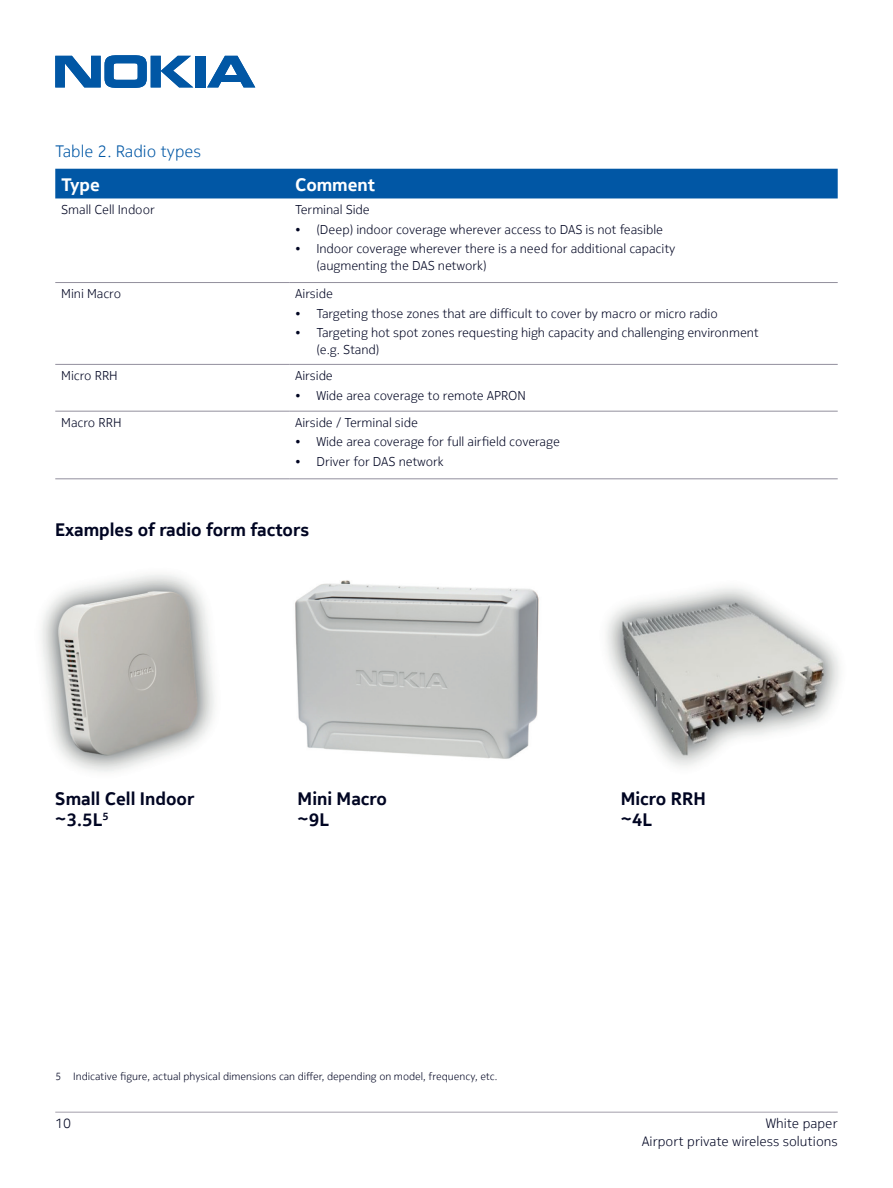
<style>
.page{position:relative;width:893px;height:1188px;background:#fff}
.page>*{position:absolute;margin:0;border:0;box-sizing:border-box;transform-origin:0 0}
.t1{font:700 18px/21.6px "Nokia Pure Text";color:#000522}
.t2{font:700 18px "Nokia Pure Text";letter-spacing:-.005em;color:#fff}
.t3{font:300 16.5px "Nokia Pure Text";color:#0157a5}
.t4{font:300 13.5px/18.6px "Nokia Pure Text";color:#000522;text-align:right}
.t5{font:300 12.75px/16.5px "Nokia Pure Text";letter-spacing:-.005em;color:#000522}
.t6{font:300 10.5px "Nokia Pure Text";color:#000522}
</style>
<div class="page">
<svg style="left:55px;top:55px;width:138px;height:33px"></svg>
<div style="left:195px;top:56px;width:10px;height:31px;background:#0157a5"></div>
<svg style="left:207px;top:56px;width:48px;height:31px"></svg>
<hr style="left:55px;top:1112px;width:783px;height:1px;background:#c1bec6">
<img style="left:41px;top:574px;width:799px;height:198px">
<div style="left:55px;top:169px;width:783px;height:29px;background:#0157a5"></div>
<hr style="left:55px;top:282px;width:234px;height:1px;background:#928f9d">
<hr style="left:289px;top:282px;width:549px;height:1px;background:#928f9d">
<hr style="left:55px;top:364px;width:234px;height:1px;background:#928f9d">
<hr style="left:289px;top:364px;width:549px;height:1px;background:#928f9d">
<hr style="left:55px;top:411px;width:234px;height:1px;background:#928f9d">
<hr style="left:289px;top:411px;width:549px;height:1px;background:#928f9d">
<hr style="left:55px;top:478px;width:234px;height:1px;background:#928f9d">
<hr style="left:289px;top:478px;width:549px;height:1px;background:#928f9d">
<p class="t3" style="left:55px;top:140px;width:147px">Table 2. Radio types</p>
<h1 class="t2" style="left:61px;top:173px;width:40px">Type</h1>
<h1 class="t2" style="left:295px;top:173px;width:81px">Comment</h1>
<p class="t5" style="left:61px;top:202px;width:95px">Small Cell Indoor</p>
<p class="t5" style="left:295px;top:202px;width:76px">Terminal Side</p>
<p class="t5" style="left:295px;top:221px;width:369px">• (Deep) indoor coverage wherever access to DAS is not feasible</p>
<p class="t5" style="left:316px;top:240px;width:361px;text-indent:-21px">• Indoor coverage wherever there is a need for additional capacity (augmenting the DAS network)</p>
<p class="t5" style="left:61px;top:286px;width:61px">Mini Macro</p>
<p class="t5" style="left:295px;top:286px;width:39px">Airside</p>
<p class="t5" style="left:295px;top:305px;width:424px">• Targeting those zones that are difficult to cover by macro or micro radio</p>
<p class="t5" style="left:316px;top:325px;width:444px;text-indent:-21px">• Targeting hot spot zones requesting high capacity and challenging environment (e.g. Stand)</p>
<p class="t5" style="left:61px;top:367px;width:58px">Micro RRH</p>
<p class="t5" style="left:295px;top:367px;width:39px">Airside</p>
<p class="t5" style="left:295px;top:387px;width:232px">• Wide area coverage to remote APRON</p>
<p class="t5" style="left:61px;top:414px;width:62px">Macro RRH</p>
<p class="t5" style="left:295px;top:414px;width:124px">Airside / Terminal side</p>
<p class="t5" style="left:295px;top:434px;width:266px">• Wide area coverage for full airfield coverage</p>
<p class="t5" style="left:295px;top:453px;width:150px">• Driver for DAS network</p>
<h1 class="t1" style="left:55px;top:519px;width:255px">Examples of radio form factors</h1>
<h1 class="t1" style="left:55px;top:788px;width:141px">Small Cell Indoor ~3.5L<sup>5</sup></h1>
<h1 class="t1" style="left:298px;top:788px;width:91px">Mini Macro ~9L</h1>
<h1 class="t1" style="left:621px;top:788px;width:86px">Micro RRH ~4L</h1>
<p class="t6" style="left:55px;top:1070px;width:444px">5 Indicative figure, actual physical dimensions can differ, depending on model, frequency, etc.</p>
<p class="t4" style="left:55px;top:1113px;width:17px">10</p>
<p class="t4" style="left:642px;top:1113px;width:197px">White paper<br>Airport private wireless solutions</p>
</div>
